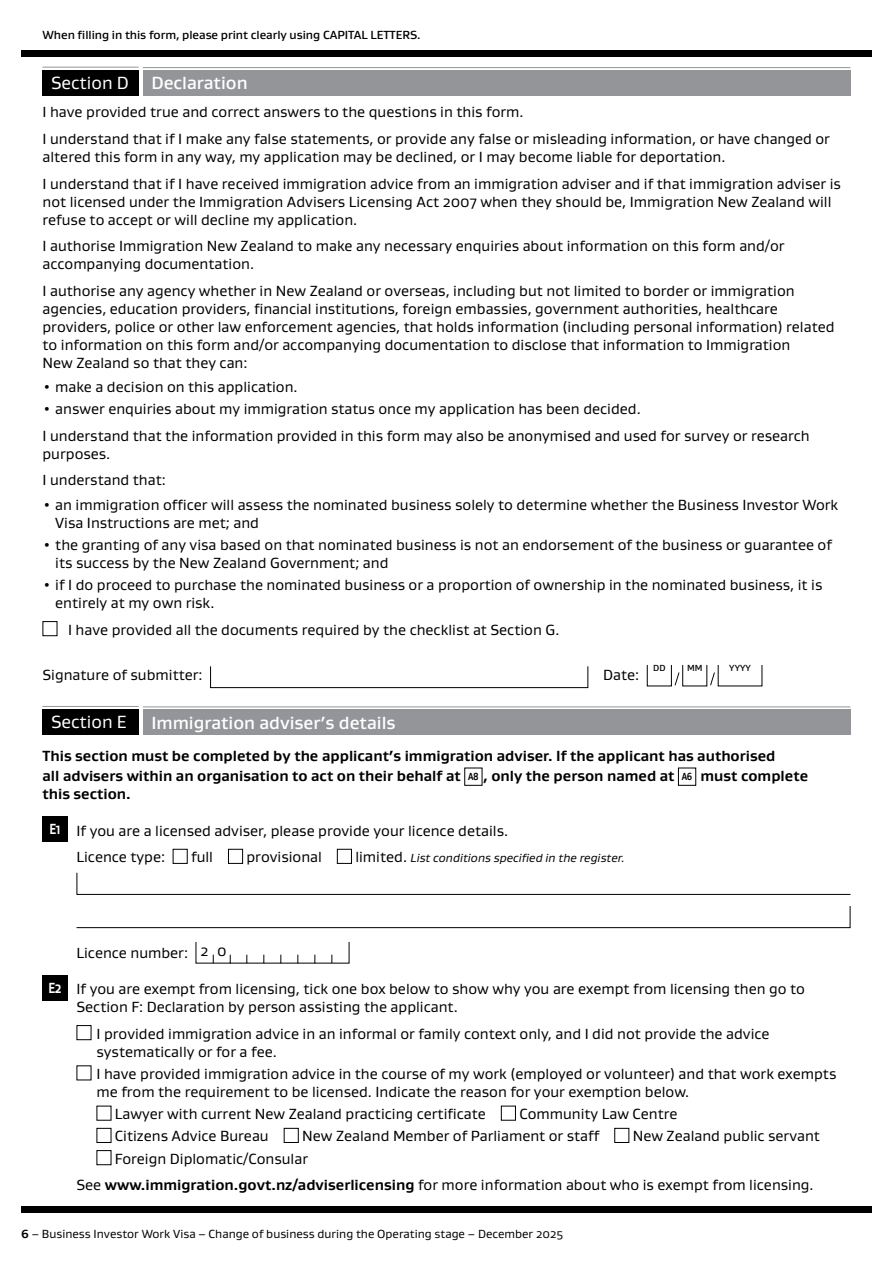
<style>
.page{position:relative;width:893px;height:1263px;background:#fff}
.page>*{position:absolute;margin:0;border:0;box-sizing:border-box;transform-origin:0 0}
.Form_section_heading_name{font:500 18px "Gustan";color:#fff}
.Form_section_heading_letter{font:18px "Gustan";color:#fff}
.Form_body_text{font:15px/18px "Gustan";color:#000}
.Form_indented_hanging_indent_body{font:15px/18px "Gustan";color:#000}
.Form_hanging_indented_body{font:15px/18px "Gustan";color:#000}
.Form_body_bold_section_intro{font:700 15px/20.1px "Gustan";color:#000}
.Form_section_number{font:700 15px "Gustan";color:#fff;scale:.8 1}
.t1{font:12px "Gustan";color:#000}
.t2{font:500 12px "Gustan";letter-spacing:-.005em;color:#000}
.Form_hanging_indented_body-2{font:italic 12px "Gustan";color:#000}
.Form_section_number-2{font:700 10.5px "Gustan";color:#000;scale:.8 1}
.t3{font:500 9px "Gustan";color:#000}
.s1{font-style:normal;font-size:15px}
.s2{font-weight:700}
</style>
<div class="page">
<div style="left:21px;top:50px;width:851px;height:7px;background:#000"></div>
<div style="left:21px;top:1206px;width:851px;height:7px;background:#000"></div>
<div style="left:43px;top:70px;width:96px;height:25px;background:#000"></div>
<hr style="left:43px;top:67px;width:96px;height:1px;background:#939598">
<div style="left:143px;top:71px;width:707px;height:25px;background:#939598"></div>
<hr style="left:143px;top:67px;width:707px;height:1px;background:#939598">
<div style="left:43px;top:621px;width:14px;height:15px;border:1px solid #000"></div>
<div style="left:210px;top:666px;width:378px;height:22px;border:1px solid #000"></div>
<div style="left:647px;top:665px;width:25px;height:21px;border:1px solid #000"></div>
<svg style="left:675px;top:672px;width:4px;height:13px"></svg>
<svg style="left:710px;top:672px;width:5px;height:13px"></svg>
<div style="left:43px;top:709px;width:96px;height:25px;background:#000"></div>
<hr style="left:43px;top:706px;width:96px;height:1px;background:#939598">
<div style="left:143px;top:710px;width:707px;height:25px;background:#939598"></div>
<hr style="left:143px;top:706px;width:707px;height:1px;background:#939598">
<div style="left:464px;top:768px;width:18px;height:18px;border:1px solid #000"></div>
<div style="left:678px;top:768px;width:18px;height:18px;border:1px solid #000"></div>
<div style="left:43px;top:817px;width:25px;height:25px;background:#000"></div>
<div style="left:173px;top:849px;width:15px;height:15px;border:1px solid #000"></div>
<div style="left:228px;top:849px;width:15px;height:15px;border:1px solid #000"></div>
<div style="left:337px;top:849px;width:15px;height:15px;border:1px solid #000"></div>
<svg style="left:76px;top:872px;width:775px;height:23px"></svg>
<svg style="left:76px;top:906px;width:775px;height:22px"></svg>
<svg style="left:195px;top:942px;width:155px;height:22px"></svg>
<div style="left:43px;top:975px;width:25px;height:25px;background:#000"></div>
<div style="left:77px;top:1025px;width:14px;height:15px;border:1px solid #000"></div>
<div style="left:501px;top:1106px;width:15px;height:14px;border:1px solid #000"></div>
<div style="left:97px;top:1128px;width:14px;height:15px;border:1px solid #000"></div>
<div style="left:284px;top:1128px;width:15px;height:15px;border:1px solid #000"></div>
<div style="left:614px;top:1128px;width:15px;height:15px;border:1px solid #000"></div>
<div style="left:97px;top:1150px;width:14px;height:15px;border:1px solid #000"></div>
<p class="t2" style="left:43px;top:27px;width:380px">When filling in this form, please print clearly using CAPITAL LETTERS.</p>
<p class="Form_section_heading_letter" style="left:51px;top:71px;width:79px">Section D</p>
<p class="Form_section_heading_name" style="left:151px;top:71px;width:98px">Declaration</p>
<p class="Form_body_text" style="left:43px;top:103px;width:482px">I have provided true and correct answers to the questions in this form.</p>
<p class="Form_body_text" style="left:43px;top:129px;width:789px">I understand that if I make any false statements, or provide any false or misleading information, or have changed or altered this form in any way, my application may be declined, or I may become liable for deportation.</p>
<p class="Form_body_text" style="left:43px;top:174px;width:800px">I understand that if I have received immigration advice from an immigration adviser and if that immigration adviser is not licensed under the Immigration Advisers Licensing Act 2007 when they should be, Immigration New Zealand will refuse to accept or will decline my application.</p>
<p class="Form_body_text" style="left:43px;top:236px;width:744px">I authorise Immigration New Zealand to make any necessary enquiries about information on this form and/or accompanying documentation.</p>
<p class="Form_body_text" style="left:43px;top:281px;width:794px">I authorise any agency whether in New Zealand or overseas, including but not limited to border or immigration agencies, education providers, financial institutions, foreign embassies, government authorities, healthcare providers, police or other law enforcement agencies, that holds information (including personal information) related to information on this form and/or accompanying documentation to disclose that information to Immigration<br>New Zealand so that they can:</p>
<p class="Form_body_text" style="left:43px;top:377px;width:257px">• make a decision on this application.</p>
<p class="Form_body_text" style="left:43px;top:400px;width:600px">• answer enquiries about my immigration status once my application has been decided.</p>
<p class="Form_body_text" style="left:43px;top:426px;width:769px">I understand that the information provided in this form may also be anonymised and used for survey or research purposes.</p>
<p class="Form_body_text" style="left:43px;top:471px;width:125px">I understand that:</p>
<p class="Form_body_text" style="left:55px;top:495px;width:785px;text-indent:-13px">• an immigration officer will assess the nominated business solely to determine whether the Business Investor Work<br>Visa Instructions are met; and</p>
<p class="Form_body_text" style="left:55px;top:535px;width:778px;text-indent:-13px">• the granting of any visa based on that nominated business is not an endorsement of the business or guarantee of its success by the New Zealand Government; and</p>
<p class="Form_body_text" style="left:55px;top:575px;width:769px;text-indent:-13px">• if I do proceed to purchase the nominated business or a proportion of ownership in the nominated business, it is entirely at my own risk.</p>
<p class="Form_body_text" style="left:68px;top:620px;width:493px">I have provided all the documents required by the checklist at Section G.</p>
<p class="Form_body_text" style="left:43px;top:666px;width:162px">Signature of submitter:</p>
<p class="Form_body_text" style="left:603px;top:666px;width:38px">Date:</p>
<p class="t3" style="left:653px;top:662px;width:14px">DD</p>
<p class="t3" style="left:687px;top:662px;width:17px">MM</p>
<p class="t3" style="left:729px;top:662px;width:23px">YYYY</p>
<p class="Form_section_heading_letter" style="left:51px;top:710px;width:77px">Section E</p>
<p class="Form_section_heading_name" style="left:151px;top:711px;width:246px">Immigration adviser’s details</p>
<p class="Form_body_bold_section_intro" style="left:43px;top:745px;width:734px">This section must be completed by the applicant’s immigration adviser. If the applicant has authorised all advisers within an organisation to act on their behalf at</p>
<p class="Form_section_number-2" style="left:468px;top:770px;width:15px">A8</p>
<p class="Form_body_bold_section_intro" style="left:483px;top:766px;width:193px">, only the person named at</p>
<p class="Form_section_number-2" style="left:682px;top:770px;width:15px">A6</p>
<p class="Form_body_bold_section_intro" style="left:700px;top:766px;width:109px">must complete</p>
<p class="Form_body_bold_section_intro" style="left:43px;top:784px;width:90px">this section.</p>
<p class="Form_section_number" style="left:49px;top:819px;width:16px">E1</p>
<p class="Form_hanging_indented_body" style="left:77px;top:821px;width:433px">If you are a licensed adviser, please provide your licence details.</p>
<p class="Form_hanging_indented_body" style="left:77px;top:848px;width:90px">Licence type:</p>
<p class="Form_hanging_indented_body" style="left:191px;top:848px;width:23px">full</p>
<p class="Form_hanging_indented_body" style="left:246px;top:848px;width:77px">provisional</p>
<p class="Form_hanging_indented_body-2" style="left:355px;top:850px;width:271px"><span class="s1">limited.</span> List conditions specified in the register.</p>
<p class="Form_hanging_indented_body" style="left:77px;top:943px;width:113px">Licence number:</p>
<p class="Form_body_text" style="left:200px;top:942px;width:10px">2</p>
<p class="Form_body_text" style="left:217px;top:942px;width:11px">0</p>
<p class="Form_section_number" style="left:49px;top:977px;width:18px">E2</p>
<p class="Form_hanging_indented_body" style="left:77px;top:979px;width:730px">If you are exempt from licensing, tick one box below to show why you are exempt from licensing then go to<br>Section F: Declaration by person assisting the applicant.</p>
<p class="Form_indented_hanging_indent_body" style="left:97px;top:1024px;width:675px">I provided immigration advice in an informal or family context only, and I did not provide the advice systematically or for a fee.</p>
<p class="Form_indented_hanging_indent_body" style="left:97px;top:1064px;width:741px">I have provided immigration advice in the course of my work (employed or volunteer) and that work exempts me from the requirement to be licensed. Indicate the reason for your exemption below.</p>
<p class="Form_indented_hanging_indent_body" style="left:115px;top:1104px;width:372px">Lawyer with current New Zealand practicing certificate</p>
<p class="Form_indented_hanging_indent_body" style="left:519px;top:1104px;width:160px">Community Law Centre</p>
<p class="Form_indented_hanging_indent_body" style="left:115px;top:1127px;width:155px">Citizens Advice Bureau</p>
<p class="Form_indented_hanging_indent_body" style="left:302px;top:1127px;width:299px">New Zealand Member of Parliament or staff</p>
<p class="Form_indented_hanging_indent_body" style="left:633px;top:1127px;width:189px">New Zealand public servant</p>
<p class="Form_indented_hanging_indent_body" style="left:115px;top:1149px;width:195px">Foreign Diplomatic/Consular</p>
<p class="Form_indented_hanging_indent_body" style="left:77px;top:1175px;width:739px">See <span class="s2">www.immigration.govt.nz/adviserlicensing</span> for more information about who is exempt from licensing.</p>
<p class="t1" style="left:21px;top:1226px;width:543px"><span class="s2">6</span> – Business Investor Work Visa – Change of business during the Operating stage – December 2025</p>
</div>
